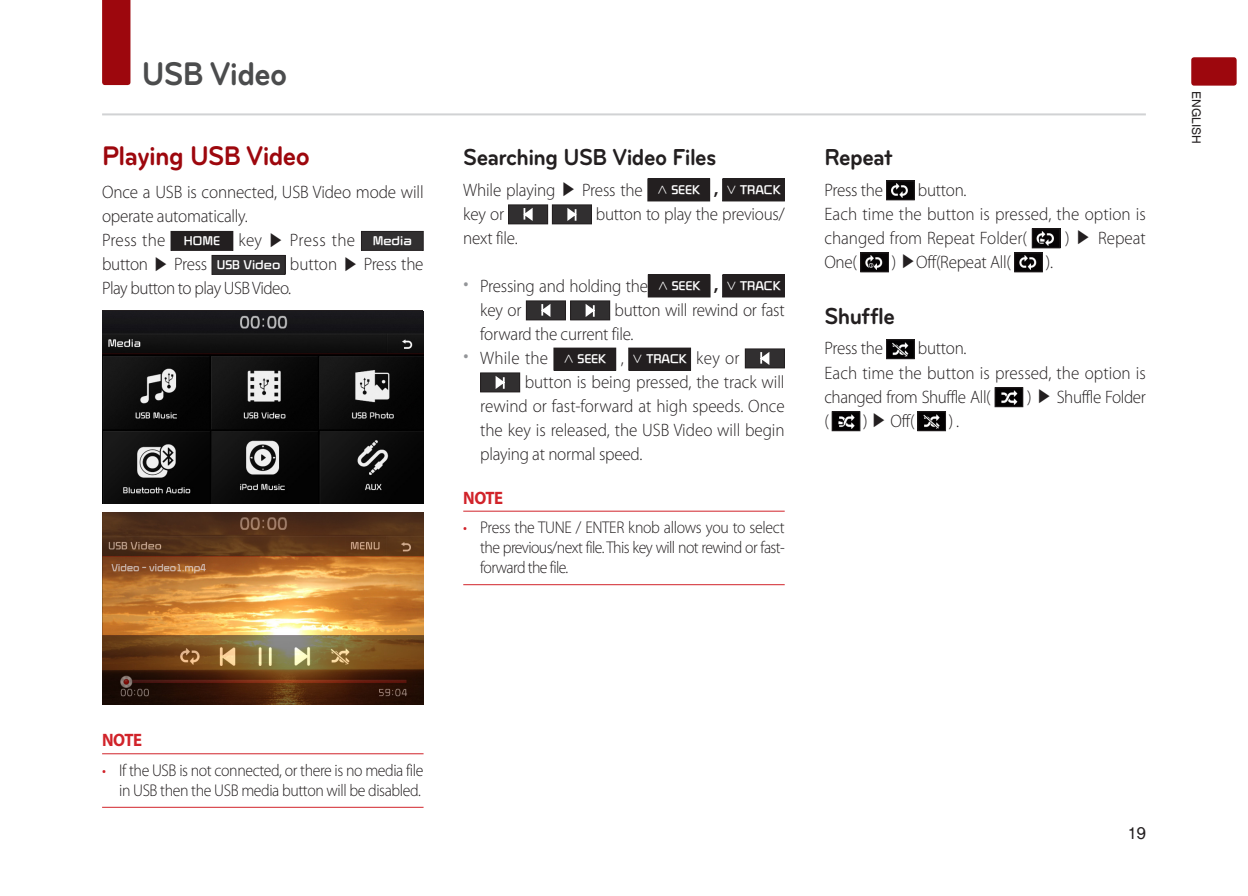
<style>
.page{position:relative;width:1248px;height:896px;background:#fff}
.page>*{position:absolute;margin:0;border:0;box-sizing:border-box;transform-origin:0 0}
.t1{font:700 34px "Bryant LG";letter-spacing:-.025em;color:#4b4c4d;scale:.93 1}
.중제목{font:700 28px "Bryant LG";letter-spacing:-.025em;color:#9d070d;scale:.93 1}
.소제목{font:700 24px "Bryant LG";letter-spacing:-.025em;color:#231f20;scale:.93 1}
.본문-영어{font:300 18px/24px "Myriad Pro";letter-spacing:-.01em;color:#231f20;scale:.95 1}
.작은행{font:300 18px/24px "Myriad Pro";letter-spacing:-.01em;color:#231f20;scale:.95 1}
.본문-영어-2{font:300 18px/24px "Myriad Pro";letter-spacing:-.03em;color:#231f20;scale:.95 1}
.본문-영어-3{font:300 18px "Myriad Pro";letter-spacing:.01em;color:#231f20;scale:.95 1}
.본문-영어-4{font:300 18px "Myriad Pro";letter-spacing:.025em;color:#231f20;scale:.95 1}
.참고{font:700 18px "Myriad Pro";letter-spacing:-.025em;color:#d1232a;scale:.93 1}
.t2{font:300 17px/20px "Myriad Pro";letter-spacing:-.025em;color:#231f20;text-align:right;scale:.93 1}
.본문-영어-5{font:700 17px "Myriad Pro";color:#231f20;scale:.95 1}
.t3{font:16px "YDIYGO330";color:#231f20}
.t4{font:700 12px "Cube";color:#fff}
.t5{font:12px "Helvetica";color:#231f20}
.s1{font-family:"Adobe Myungjo Std";font-weight:500}
.s2{font-family:"Gulim";font-weight:400;font-size:16px;color:#939598}
.s3{color:#d1232a}
</style>
<div class="page">
<hr style="left:102px;top:113px;width:1043px;height:2px;background:#d1d2d4">
<div style="left:102px;top:0;width:28px;height:85px;background:#9d070d"></div>
<div style="left:1191px;top:57px;width:45px;height:29px;background:#9d070d;border-radius:3px"></div>
<hr style="left:102px;top:753px;width:321px;height:1px;background:#d1232a">
<hr style="left:102px;top:807px;width:321px;height:1px;background:#d1232a">
<div style="left:171px;top:231px;width:62px;height:19px;background:#231f20"></div>
<div style="left:171px;top:231px;width:62px;height:20px;border:1px solid #231f20"></div>
<div style="left:361px;top:231px;width:62px;height:19px;background:#312f30"></div>
<div style="left:361px;top:231px;width:62px;height:20px;border:1px solid #231f20"></div>
<div style="left:212px;top:255px;width:73px;height:19px;background:#312f30"></div>
<div style="left:212px;top:255px;width:73px;height:20px;border:1px solid #231f20"></div>
<img style="left:102px;top:311px;width:321px;height:192px">
<img style="left:102px;top:512px;width:321px;height:192px">
<hr style="left:463px;top:511px;width:321px;height:1px;background:#d1232a">
<hr style="left:463px;top:584px;width:321px;height:1px;background:#d1232a">
<div style="left:647px;top:179px;width:62px;height:22px;background:#231f20"></div>
<div style="left:647px;top:179px;width:63px;height:22px;border:1px solid #231f20"></div>
<div style="left:722px;top:179px;width:62px;height:22px;background:#231f20"></div>
<div style="left:508px;top:205px;width:39px;height:19px;background:#312f30"></div>
<svg style="left:523px;top:208px;width:9px;height:13px"></svg>
<div style="left:508px;top:205px;width:40px;height:19px;border:1px solid #231f20"></div>
<div style="left:552px;top:205px;width:39px;height:19px;background:#312f30"></div>
<svg style="left:567px;top:208px;width:9px;height:13px"></svg>
<div style="left:648px;top:275px;width:62px;height:22px;background:#231f20"></div>
<div style="left:722px;top:275px;width:62px;height:22px;background:#231f20"></div>
<div style="left:526px;top:301px;width:39px;height:19px;background:#312f30"></div>
<svg style="left:541px;top:304px;width:9px;height:13px"></svg>
<div style="left:570px;top:301px;width:39px;height:19px;background:#312f30"></div>
<svg style="left:585px;top:304px;width:9px;height:13px"></svg>
<div style="left:570px;top:301px;width:40px;height:19px;border:1px solid #231f20"></div>
<div style="left:554px;top:348px;width:61px;height:22px;background:#231f20"></div>
<div style="left:553px;top:348px;width:63px;height:22px;border:1px solid #231f20"></div>
<div style="left:628px;top:348px;width:62px;height:22px;background:#231f20"></div>
<div style="left:745px;top:349px;width:39px;height:19px;background:#312f30"></div>
<svg style="left:760px;top:352px;width:9px;height:13px"></svg>
<div style="left:480px;top:373px;width:39px;height:19px;background:#312f30"></div>
<svg style="left:495px;top:376px;width:9px;height:13px"></svg>
<div style="left:480px;top:373px;width:40px;height:19px;border:1px solid #231f20"></div>
<img style="left:888px;top:183px;width:24px;height:15px">
<div style="left:886px;top:181px;width:28px;height:19px;border:1px solid #231f20"></div>
<img style="left:1033px;top:231px;width:25px;height:15px">
<div style="left:1031px;top:229px;width:29px;height:19px;border:1px solid #231f20"></div>
<img style="left:862px;top:255px;width:24px;height:15px">
<div style="left:860px;top:253px;width:28px;height:19px;border:1px solid #231f20"></div>
<img style="left:1016px;top:255px;width:24px;height:15px">
<div style="left:1014px;top:253px;width:28px;height:19px;border:1px solid #231f20"></div>
<img style="left:888px;top:341px;width:24px;height:16px">
<div style="left:886px;top:339px;width:28px;height:20px;border:1px solid #231f20"></div>
<img style="left:996px;top:389px;width:25px;height:16px">
<div style="left:994px;top:387px;width:29px;height:20px;border:1px solid #231f20"></div>
<img style="left:833px;top:413px;width:25px;height:16px">
<div style="left:831px;top:411px;width:29px;height:20px;border:1px solid #231f20"></div>
<img style="left:919px;top:413px;width:24px;height:16px">
<div style="left:917px;top:411px;width:28px;height:20px;border:1px solid #231f20"></div>
<h1 class="t1" style="left:142px;top:53px;width:158px">USB Video</h1>
<p class="중제목" style="left:102px;top:138px;width:225px">Playing USB Video</p>
<p class="작은행" style="left:102px;top:180px;width:340px">Once a USB is connected, USB Video mode will operate automatically.</p>
<p class="본문-영어-3" style="left:102px;top:229px;width:68px">Press the</p>
<p class="t4" style="left:184px;top:232px;width:38px">HOME</p>
<p class="본문-영어-4" style="left:238px;top:229px;width:124px">key <span class="s1">▶</span> Press the</p>
<p class="t4" style="left:372px;top:232px;width:41px">Media</p>
<p class="본문-영어" style="left:102px;top:252px;width:112px">button <span class="s1">▶</span> Press</p>
<p class="t4" style="left:217px;top:256px;width:65px">USB Video</p>
<p class="본문-영어-2" style="left:102px;top:252px;width:340px;text-indent:188px">button <span class="s1">▶</span> Press the<br>Play button to play USB Video.</p>
<p class="소제목" style="left:463px;top:142px;width:274px">Searching USB Video Files</p>
<p class="본문-영어" style="left:463px;top:177px;width:190px">While playing <span class="s1">▶</span> Press the</p>
<p class="t4" style="left:657px;top:181px;width:44px">∧ SEEK</p>
<p class="본문-영어-5" style="left:714px;top:178px;width:6px">,</p>
<p class="t4" style="left:726px;top:181px;width:56px">∨ TRACK</p>
<p class="본문-영어" style="left:463px;top:201px;width:44px">key or</p>
<p class="본문-영어" style="left:596px;top:201px;width:200px">button to play the previous/</p>
<p class="본문-영어" style="left:463px;top:225px;width:59px">next file.</p>
<p class="본문-영어" style="left:463px;top:273px;width:196px"><span class="s2">•</span> Pressing and holding the</p>
<p class="t4" style="left:657px;top:277px;width:44px">∧ SEEK</p>
<p class="t4" style="left:726px;top:277px;width:56px">∨ TRACK</p>
<p class="본문-영어-5" style="left:714px;top:274px;width:6px">,</p>
<p class="본문-영어" style="left:480px;top:297px;width:322px;text-indent:134px">button will rewind or fast forward the current file.</p>
<p class="본문-영어-3" style="left:463px;top:347px;width:91px"><span class="s2">•</span> While the</p>
<p class="t4" style="left:563px;top:350px;width:44px">∧ SEEK</p>
<p class="본문-영어" style="left:620px;top:345px;width:5px">,</p>
<p class="본문-영어" style="left:480px;top:297px;width:45px">key or</p>
<p class="t4" style="left:632px;top:350px;width:56px">∨ TRACK</p>
<p class="본문-영어" style="left:696px;top:345px;width:47px">key or</p>
<p class="본문-영어" style="left:525px;top:369px;width:275px">button is being pressed, the track will</p>
<p class="본문-영어" style="left:480px;top:393px;width:322px">rewind or fast-forward at high speeds. Once</p>
<p class="본문-영어" style="left:480px;top:417px;width:322px">the key is released, the USB Video will begin</p>
<p class="본문-영어" style="left:480px;top:441px;width:172px">playing at normal speed.</p>
<p class="참고" style="left:463px;top:486px;width:44px">NOTE</p>
<p class="t2" style="left:480px;top:517px;width:329px;text-align:justify;text-indent:-17px"><span class="s3">•</span> Press the TUNE / ENTER knob allows you to select the previous/next file. This key will not rewind or fast&shy;forward the file.</p>
<p class="소제목" style="left:824px;top:142px;width:75px">Repeat</p>
<p class="본문-영어" style="left:824px;top:177px;width:63px">Press the</p>
<p class="본문-영어" style="left:917px;top:177px;width:53px">button.</p>
<p class="본문-영어" style="left:824px;top:201px;width:340px">Each time the button is pressed, the option is changed from Repeat Folder(</p>
<p class="본문-영어" style="left:1065px;top:225px;width:86px">) <span class="s1">▶</span> Repeat</p>
<p class="본문-영어" style="left:824px;top:249px;width:36px">One(</p>
<p class="본문-영어" style="left:891px;top:249px;width:127px">) <span class="s1">▶</span>Off(Repeat All(</p>
<p class="본문-영어" style="left:1045px;top:249px;width:9px">).</p>
<p class="소제목" style="left:824px;top:301px;width:77px">Shuffle</p>
<p class="본문-영어" style="left:824px;top:336px;width:63px">Press the</p>
<p class="본문-영어" style="left:917px;top:336px;width:53px">button.</p>
<p class="본문-영어" style="left:824px;top:360px;width:340px">Each time the button is pressed, the option is changed from Shuffle All(</p>
<p class="본문-영어" style="left:1027px;top:384px;width:126px">) <span class="s1">▶</span> Shuffle Folder</p>
<p class="본문-영어" style="left:824px;top:408px;width:6px">(</p>
<p class="본문-영어" style="left:863px;top:408px;width:56px">) <span class="s1">▶</span> Off(</p>
<p class="본문-영어" style="left:948px;top:408px;width:12px">) .</p>
<p class="t5" style="left:1202px;top:91px;width:54px;rotate:90deg">ENGLISH</p>
<p class="참고" style="left:102px;top:728px;width:44px">NOTE</p>
<p class="t2" style="left:102px;top:759px;width:347px"><span class="s3">•</span> If the USB is not connected, or there is no media file in USB then the USB media button will be disabled.</p>
<p class="t3" style="left:1127px;top:824px;width:19px">19</p>
</div>
